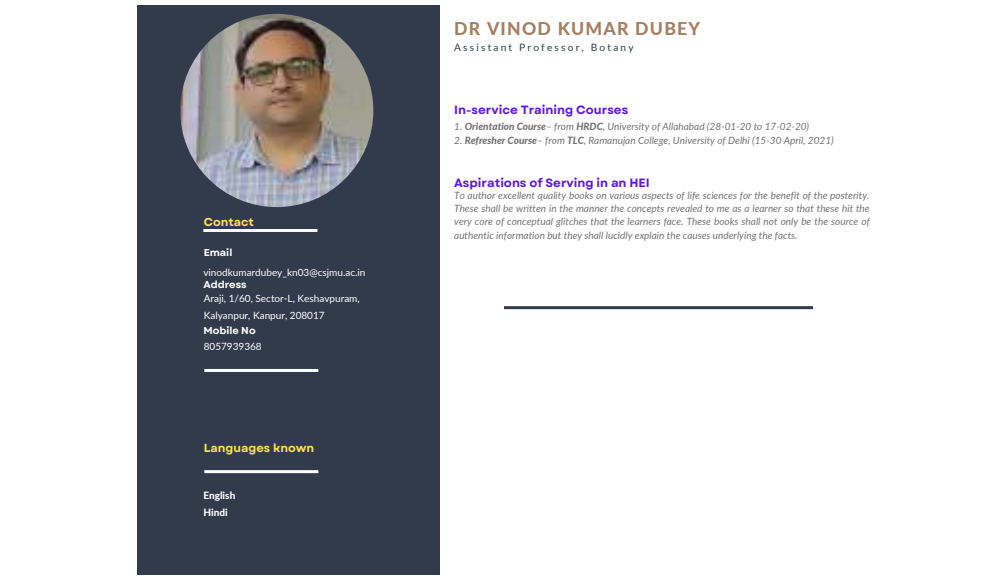
<style>
.page{position:relative;width:1008px;height:576px;background:#fff}
.page>*{position:absolute;margin:0;border:0;box-sizing:border-box;transform-origin:0 0}
.t1{font:800 17.6px "Lato";letter-spacing:.07em;color:#a57f61}
.t2{font:700 12px "Garet";color:#5e17eb}
.t3{font:700 11.6px "Garet";color:#ffde59}
.t4{font:italic 10px/13.2px "Lato";color:#737373;text-align:justify}
.t5{font:10px/16.8px "Lato";color:#fff}
.t6{font:10px "Lato";letter-spacing:.215em;color:#323b4c}
.t7{font:700 10px "Garet";color:#fff}
.t8{font:800 10px/17.6px "Lato";color:#fff}
.s1{font-weight:800}
</style>
<div class="page">
<div style="left:137px;top:5px;width:303px;height:570px;background:#323b4c"></div>
<hr style="left:203px;top:229px;width:114px;height:3px;background:#fff">
<hr style="left:204px;top:369px;width:114px;height:3px;background:#fff">
<img style="left:180px;top:14px;width:193px;height:193px;border-radius:50%">
<hr style="left:204px;top:470px;width:114px;height:3px;background:#fff">
<hr style="left:504px;top:306px;width:309px;height:3px;background:#323b4c">
<p class="t3" style="left:204px;top:214px;width:52px">Contact</p>
<p class="t7" style="left:204px;top:246px;width:30px">Email</p>
<p class="t5" style="left:204px;top:290px;width:158px">Araji, 1/60, Sector-L, Keshavpuram,<br>Kalyanpur, Kanpur, 208017</p>
<p class="t5" style="left:203px;top:263px;width:164px">vinodkumardubey_kn03@csjmu.ac.in</p>
<p class="t7" style="left:203px;top:277px;width:45px">Address</p>
<p class="t7" style="left:203px;top:323px;width:54px">Mobile No</p>
<p class="t5" style="left:204px;top:338px;width:60px">8057939368</p>
<p class="t3" style="left:204px;top:440px;width:112px">Languages known</p>
<p class="t8" style="left:203px;top:486px;width:33px">English<br>Hindi</p>
<h1 class="t1" style="left:454px;top:18px;width:248px">DR VINOD KUMAR DUBEY</h1>
<p class="t6" style="left:454px;top:41px;width:181px">Assistant Professor, Botany</p>
<p class="t2" style="left:454px;top:102px;width:176px">In-service Training Courses</p>
<p class="t4" style="left:454px;top:120px;width:356px">1. <span class="s1">Orientation Course</span>– from <span class="s1">HRDC</span>, University of Allahabad (28-01-20 to 17-02-20)</p>
<p class="t4" style="left:454px;top:133px;width:381px">2. <span class="s1">Refresher Course</span>– from <span class="s1">TLC</span>, Ramanujan College, University of Delhi (15-30 April, 2021)</p>
<p class="t2" style="left:454px;top:174px;width:197px">Aspirations of Serving in an HEI</p>
<p class="t4" style="left:454px;top:188px;width:417px">To author excellent quality books on various aspects of life sciences for the benefit of the posterity.<br>These shall be written in the manner the concepts revealed to me as a learner so that these hit the very core of conceptual glitches that the learners face. These books shall not only be the source of authentic information but they shall lucidly explain the causes underlying the facts.</p>
</div>
